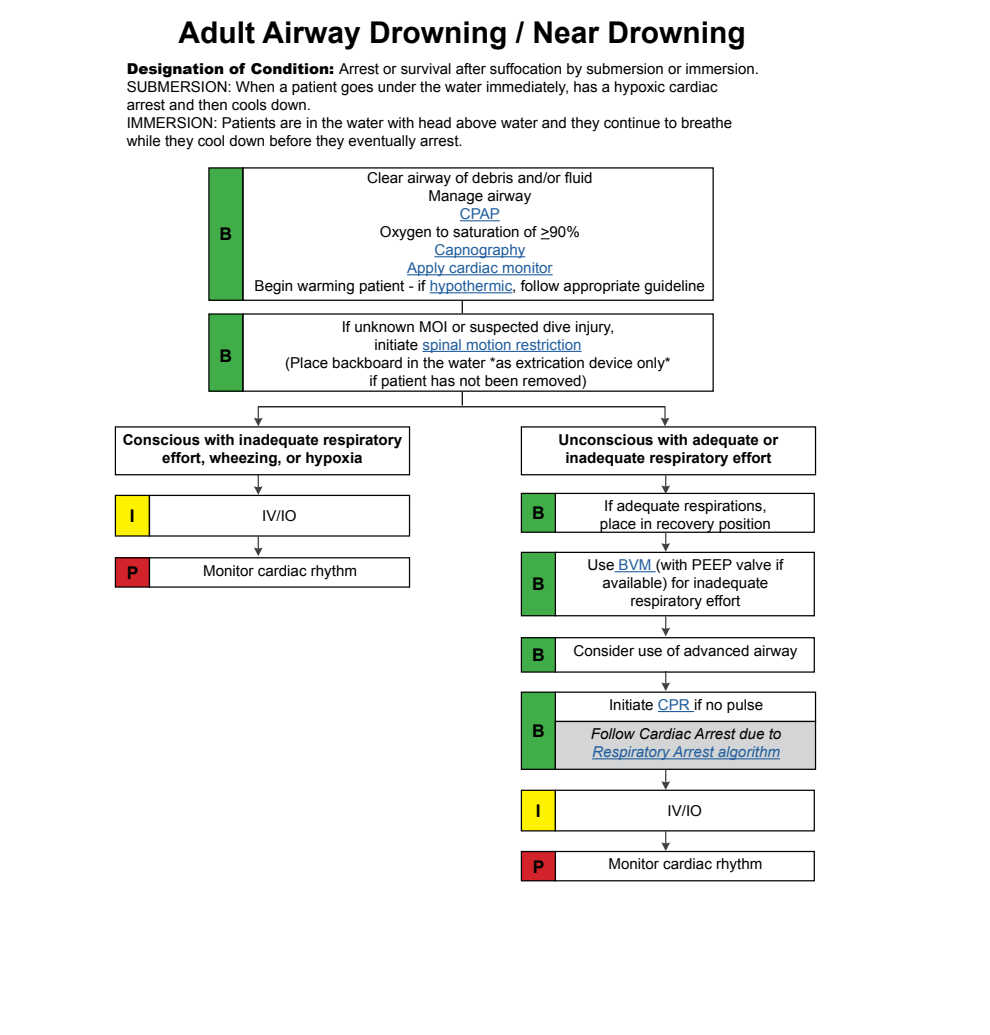
<style>
.page{position:relative;width:990px;height:1035px;background:#fff}
.page>*{position:absolute;margin:0;border:0;box-sizing:border-box;transform-origin:0 0}
.t1{font:700 30px "Arial";color:#000}
.t2{font:700 17.5px "Arial";color:#000}
.t3{font:15px/18px "Arial";color:#000;text-align:center}
.t4{font:700 15px/18px "Arial";color:#000;text-align:center}
.t5{font:italic 15px "Arial";color:#215e9e}
.t6{font:italic 15px "Arial";color:#000}
.t7{font:15px "Arial";color:#215e9e}
.s1{font-weight:900}
.s2{color:#215e9e}
</style>
<div class="page">
<div style="left:209px;top:168px;width:34px;height:132px;background:#41ad49"></div>
<hr style="left:460px;top:220px;width:40px;height:1px;background:#215e9e">
<hr style="left:434px;top:256px;width:91px;height:1px;background:#215e9e">
<hr style="left:407px;top:274px;width:146px;height:1px;background:#215e9e">
<hr style="left:430px;top:292px;width:82px;height:1px;background:#215e9e">
<div style="left:242px;top:167px;width:472px;height:134px;border:1px solid #000"></div>
<div style="left:115px;top:495px;width:34px;height:41px;background:#fff200"></div>
<div style="left:115px;top:495px;width:35px;height:42px;border:1px solid #000"></div>
<div style="left:149px;top:495px;width:261px;height:42px;border:1px solid #000"></div>
<svg style="left:254px;top:475px;width:9px;height:20px"></svg>
<div style="left:115px;top:426px;width:295px;height:49px;border:1px solid #000"></div>
<div style="left:521px;top:426px;width:295px;height:49px;border:1px solid #000"></div>
<svg style="left:462px;top:392px;width:1px;height:14px"></svg>
<svg style="left:661px;top:407px;width:8px;height:19px"></svg>
<svg style="left:254px;top:407px;width:9px;height:19px"></svg>
<hr style="left:258px;top:406px;width:407px;height:1px;background:#000">
<hr style="left:658px;top:711px;width:36px;height:1px;background:#215e9e">
<div style="left:555px;top:692px;width:261px;height:30px;border:1px solid #000"></div>
<div style="left:521px;top:692px;width:34px;height:77px;background:#41ad49"></div>
<div style="left:521px;top:692px;width:35px;height:78px;border:1px solid #000"></div>
<svg style="left:661px;top:673px;width:9px;height:18px"></svg>
<div style="left:521px;top:790px;width:34px;height:41px;background:#fff200"></div>
<div style="left:521px;top:790px;width:35px;height:42px;border:1px solid #000"></div>
<div style="left:555px;top:790px;width:260px;height:42px;border:1px solid #000"></div>
<div style="left:555px;top:721px;width:261px;height:48px;background:#d3d5d6"></div>
<hr style="left:592px;top:758px;width:188px;height:1px;background:#215e9e">
<div style="left:555px;top:721px;width:261px;height:49px;border:1px solid #000"></div>
<svg style="left:661px;top:770px;width:9px;height:20px"></svg>
<svg style="left:661px;top:831px;width:9px;height:20px"></svg>
<div style="left:149px;top:557px;width:261px;height:31px;border:1px solid #000"></div>
<div style="left:115px;top:558px;width:34px;height:29px;background:#d2232a"></div>
<div style="left:115px;top:557px;width:35px;height:31px;border:1px solid #000"></div>
<svg style="left:254px;top:537px;width:9px;height:19px"></svg>
<div style="left:209px;top:314px;width:34px;height:77px;background:#41ad49"></div>
<hr style="left:422px;top:351px;width:160px;height:1px;background:#215e9e">
<div style="left:242px;top:313px;width:472px;height:79px;border:1px solid #000"></div>
<svg style="left:462px;top:301px;width:1px;height:12px"></svg>
<div style="left:555px;top:493px;width:260px;height:40px;border:1px solid #000"></div>
<div style="left:521px;top:493px;width:34px;height:39px;background:#41ad49"></div>
<div style="left:521px;top:493px;width:35px;height:40px;border:1px solid #000"></div>
<svg style="left:661px;top:474px;width:9px;height:20px"></svg>
<svg style="left:661px;top:532px;width:9px;height:20px"></svg>
<hr style="left:614px;top:571px;width:42px;height:1px;background:#215e9e">
<div style="left:555px;top:552px;width:260px;height:64px;border:1px solid #000"></div>
<div style="left:521px;top:552px;width:34px;height:64px;background:#41ad49"></div>
<div style="left:521px;top:552px;width:35px;height:64px;border:1px solid #000"></div>
<div style="left:555px;top:637px;width:260px;height:36px;border:1px solid #000"></div>
<div style="left:521px;top:638px;width:34px;height:34px;background:#41ad49"></div>
<div style="left:521px;top:637px;width:35px;height:36px;border:1px solid #000"></div>
<svg style="left:661px;top:617px;width:9px;height:19px"></svg>
<div style="left:555px;top:851px;width:260px;height:30px;border:1px solid #000"></div>
<div style="left:521px;top:852px;width:34px;height:29px;background:#d2232a"></div>
<div style="left:521px;top:851px;width:35px;height:30px;border:1px solid #000"></div>
<h1 class="t1" style="left:179px;top:13px;width:569px">Adult Airway Drowning / Near Drowning</h1>
<p class="t3" style="left:127px;top:59px;width:634px;text-align:left"><span class="s1">Designation of Condition:</span> Arrest or survival after suffocation by submersion or immersion.<br>SUBMERSION: When a patient goes under the water immediately, has a hypoxic cardiac arrest and then cools down.<br>IMMERSION: Patients are in the water with head above water and they continue to breathe while they cool down before they eventually arrest.</p>
<p class="t2" style="left:220px;top:223px;width:14px">B</p>
<p class="t2" style="left:220px;top:344px;width:14px">B</p>
<p class="t3" style="left:367px;top:169px;width:227px">Clear airway of debris and/or fluid<br>Manage airway</p>
<p class="t7" style="left:460px;top:204px;width:42px">CPAP</p>
<p class="t3" style="left:380px;top:223px;width:202px">Oxygen to saturation of &gt;90%</p>
<p class="t3" style="left:255px;top:241px;width:452px"><span class="s2">Capnography<br>Apply cardiac monitor<br></span>Begin warming patient - if <span class="s2">hypothermic</span>, follow appropriate guideline</p>
<p class="t3" style="left:285px;top:318px;width:387px">If unknown MOI or suspected dive injury,<br>initiate <span class="s2">spinal motion restriction<br></span>(Place backboard in the water *as extrication device only* if patient has not been removed)</p>
<p class="t4" style="left:123px;top:431px;width:281px">Conscious with inadequate respiratory effort, wheezing, or hypoxia</p>
<p class="t4" style="left:559px;top:431px;width:221px">Unconscious with adequate or inadequate respiratory effort</p>
<p class="t2" style="left:130px;top:504px;width:6px">I</p>
<p class="t3" style="left:262px;top:507px;width:36px">IV/IO</p>
<p class="t2" style="left:127px;top:561px;width:13px">P</p>
<p class="t3" style="left:203px;top:561px;width:156px">Monitor cardiac rhythm</p>
<p class="t2" style="left:532px;top:501px;width:14px">B</p>
<p class="t2" style="left:532px;top:573px;width:14px">B</p>
<p class="t3" style="left:600px;top:497px;width:172px;text-align:left">If adequate respirations, place in recovery position</p>
<p class="t3" style="left:588px;top:556px;width:197px">Use <span class="s2">BVM</span> (with PEEP valve if available) for inadequate respiratory effort</p>
<p class="t2" style="left:532px;top:643px;width:14px">B</p>
<p class="t3" style="left:573px;top:641px;width:225px">Consider use of advanced airway</p>
<p class="t2" style="left:532px;top:719px;width:14px">B</p>
<p class="t3" style="left:609px;top:696px;width:156px">Initiate <span class="s2">CPR</span> if no pulse</p>
<p class="t6" style="left:591px;top:724px;width:192px">Follow Cardiac Arrest due to</p>
<p class="t5" style="left:592px;top:742px;width:190px">Respiratory Arrest algorithm</p>
<p class="t2" style="left:536px;top:799px;width:6px">I</p>
<p class="t3" style="left:668px;top:802px;width:36px">IV/IO</p>
<p class="t2" style="left:533px;top:855px;width:13px">P</p>
<p class="t3" style="left:608px;top:855px;width:156px">Monitor cardiac rhythm</p>
</div>
